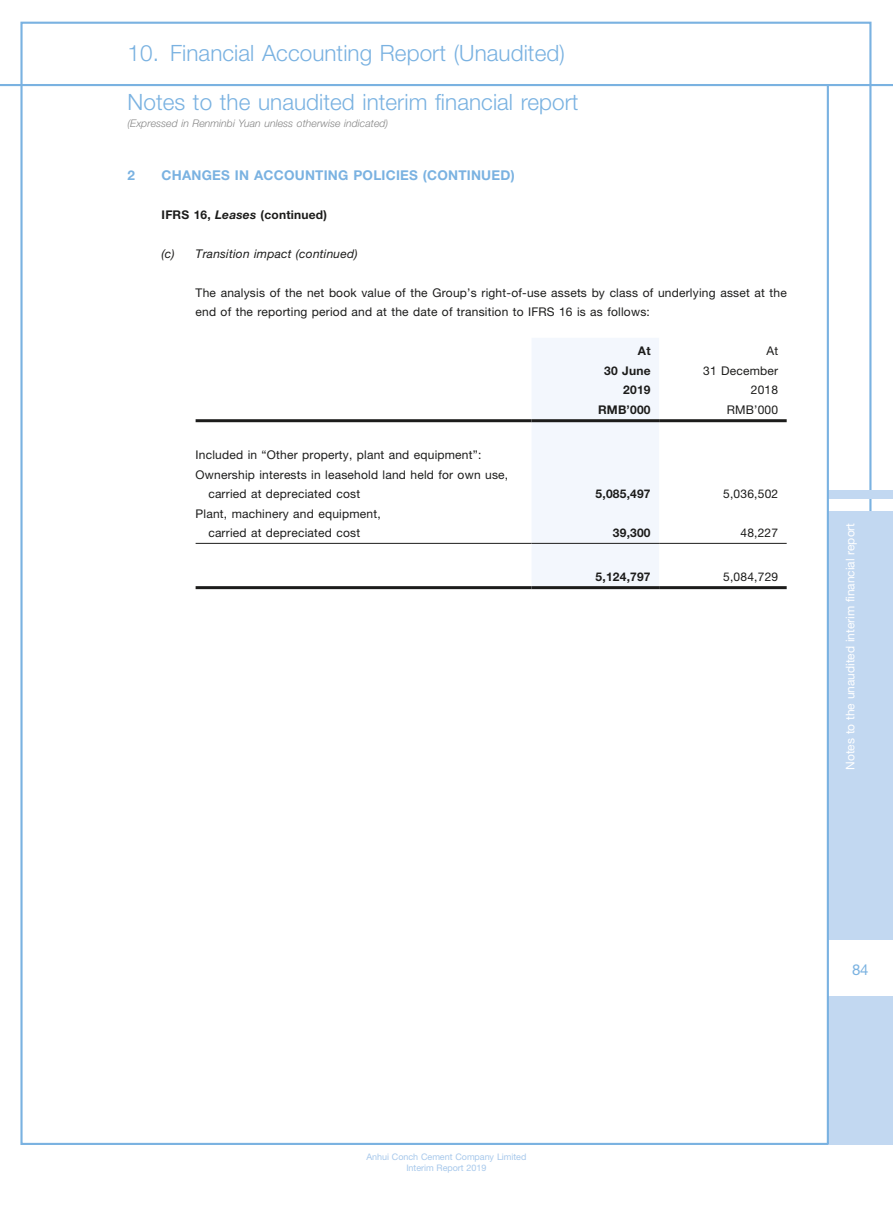
<style>
.page{position:relative;width:893px;height:1212px;background:#fff}
.page>*{position:absolute;margin:0;border:0;box-sizing:border-box;transform-origin:0 0}
.t1{font:300 22.5px "Helvetica Neue LT Std";letter-spacing:.005em;color:#7ab2e1}
.t2{font:15px "Helvetica Neue LT Std";color:#7ab2e1}
.t3{font:700 13.5px "Helvetica Neue LT Std";letter-spacing:.015em;color:#7ab2e1}
.t4{font:12px/19.5px "Helvetica Neue LT Std";letter-spacing:.015em;color:#1c1c1b}
.t5{font:700 12px/19.5px "Helvetica Neue LT Std";letter-spacing:.015em;color:#1c1c1b;text-align:right}
.t6{font:12px "Helvetica Neue LT Std";letter-spacing:-.005em;color:#fff}
.t7{font:italic 12px "Helvetica Neue LT Std";letter-spacing:.015em;color:#1c1c1b}
.t8{font:italic 300 10.5px "Helvetica Neue LT Std";letter-spacing:.005em;color:#878787}
.t9{font:9px/10.8px "Helvetica Neue LT Std";letter-spacing:-.005em;color:#a7c8eb;text-align:center}
.s1{font-style:italic}
</style>
<div class="page">
<div style="left:828px;top:511px;width:65px;height:634px;background:#c2d8f1"></div>
<div style="left:828px;top:490px;width:65px;height:9px;background:#c2d8f1"></div>
<hr style="left:0;top:84px;width:893px;height:2px;background:#7ab2e1">
<div style="left:828px;top:941px;width:65px;height:55px;background:#fff"></div>
<hr style="left:827px;top:86px;width:2px;height:1058px;background:#7ab2e1">
<div style="left:531px;top:338px;width:128px;height:248px;background:#f3f7fd"></div>
<hr style="left:196px;top:419px;width:335px;height:3px;background:#1c1c1b">
<hr style="left:531px;top:419px;width:128px;height:3px;background:#1c1c1b">
<hr style="left:659px;top:419px;width:128px;height:3px;background:#1c1c1b">
<hr style="left:196px;top:543px;width:335px;height:1px;background:#1c1c1b">
<hr style="left:531px;top:543px;width:128px;height:1px;background:#1c1c1b">
<hr style="left:659px;top:543px;width:128px;height:1px;background:#1c1c1b">
<hr style="left:196px;top:586px;width:335px;height:3px;background:#1c1c1b">
<hr style="left:531px;top:586px;width:128px;height:3px;background:#1c1c1b">
<hr style="left:659px;top:586px;width:128px;height:3px;background:#1c1c1b">
<h1 class="t1" style="left:128px;top:39px;width:33px">10.</h1>
<h1 class="t1" style="left:170px;top:39px;width:396px">Financial Accounting Report (Unaudited(</h1>
<h1 class="t1" style="left:128px;top:88px;width:453px">Notes to the unaudited interim financial report</h1>
<p class="t8" style="left:128px;top:117px;width:262px">(Expressed in Renminbi Yuan unless otherwise indicated(</p>
<p class="t3" style="left:128px;top:167px;width:9px">2</p>
<p class="t3" style="left:162px;top:167px;width:355px">CHANGES IN ACCOUNTING POLICIES (CONTINUED(</p>
<p class="t5" style="left:162px;top:204px;width:167px">IFRS 16, <span class="s1">Leases</span> (continued(</p>
<p class="t7" style="left:196px;top:246px;width:163px">Transition impact (continued(</p>
<p class="t7" style="left:162px;top:246px;width:15px">)c(</p>
<p class="t4" style="left:196px;top:283px;width:593px">The analysis of the net book value of the Group s’ right-of-use assets by class of underlying asset at the end of the reporting period and at the date of transition to IFRS 16 is as follows:</p>
<p class="t5" style="left:604px;top:341px;width:48px">At<br>30 June<br>2019</p>
<p class="t4" style="left:703px;top:341px;width:76px;text-align:right">At<br>31 December<br>2018<br>RMB‘000</p>
<p class="t5" style="left:598px;top:399px;width:54px">RMB’000</p>
<p class="t4" style="left:196px;top:445px;width:314px">Included in “Other property, plant and equipment :“<br>Ownership interests in leasehold land held for own use,</p>
<p class="t4" style="left:196px;top:484px;width:187px;text-indent:13px">carried at depreciated cost<br>Plant, machinery and equipment,</p>
<p class="t4" style="left:208px;top:523px;width:153px">carried at depreciated cost</p>
<p class="t5" style="left:596px;top:484px;width:57px">5,085,497</p>
<p class="t4" style="left:723px;top:484px;width:57px">5,036,502</p>
<p class="t5" style="left:613px;top:523px;width:39px">39,300</p>
<p class="t4" style="left:740px;top:523px;width:39px">48,227</p>
<p class="t5" style="left:596px;top:566px;width:57px">5,124,797</p>
<p class="t4" style="left:723px;top:566px;width:57px">5,084,729</p>
<p class="t6" style="left:843px;top:770px;width:248px;rotate:-90deg">Notes to the unaudited interim financial report</p>
<p class="t9" style="left:366px;top:1151px;width:161px">Anhui Conch Cement Company Limited<br>Interim Report 2019</p>
<p class="t2" style="left:852px;top:960px;width:18px">84</p>
</div>
